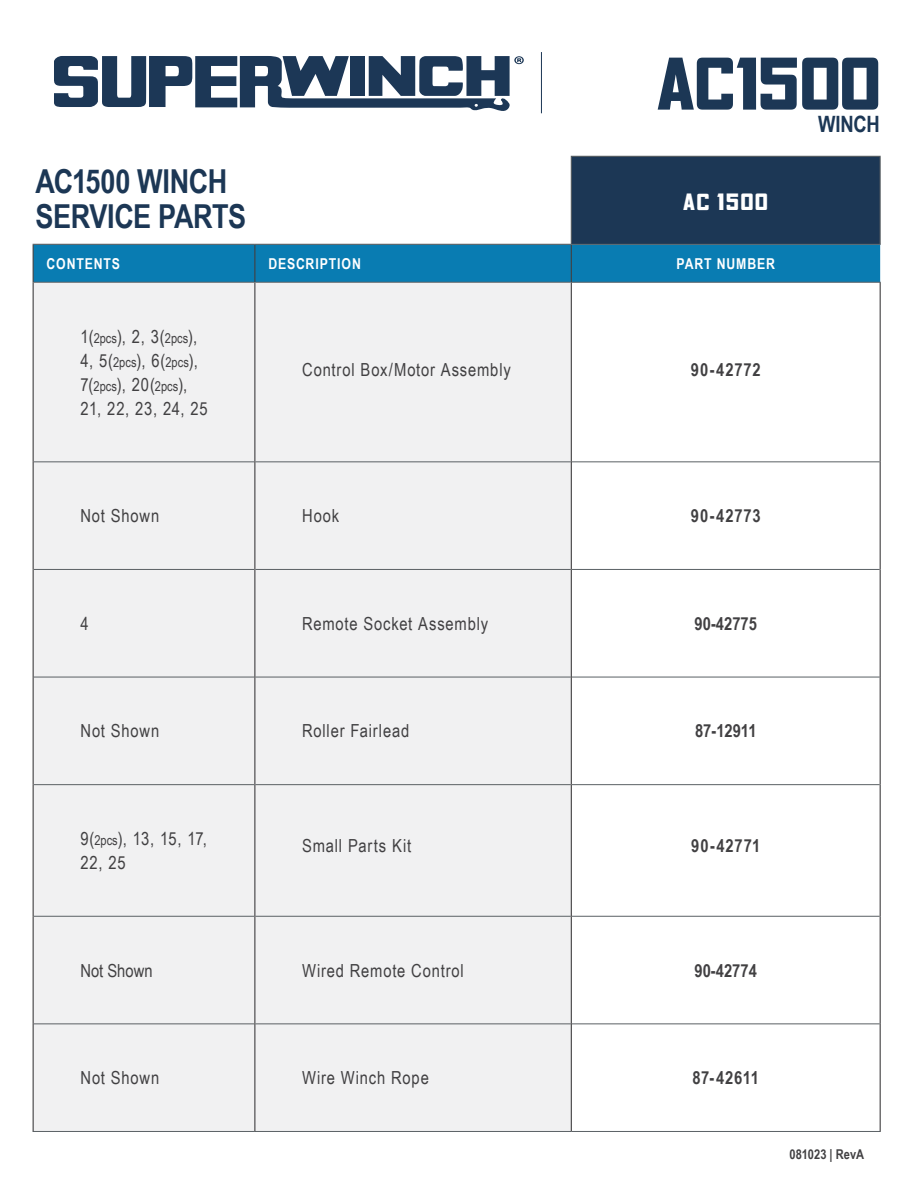
<style>
.page{position:relative;width:918px;height:1188px;background:#fff}
.page>*{position:absolute;margin:0;border:0;box-sizing:border-box;transform-origin:0 0}
.t1{font:700 76.5px "Fyodor";letter-spacing:-.02em;color:#1c3755}
.t2{font:700 33px/34.5px "Arial Narrow";letter-spacing:-.015em;color:#1c3755}
.t3{font:700 24px "Fyodor";letter-spacing:.04em;color:#fff}
.t4{font:700 22.5px "Arial Narrow";letter-spacing:-.01em;color:#1c3755}
.t5{font:18px/24px "Arial Narrow";letter-spacing:.045em;color:#414042}
.t6{font:700 18px "Arial Narrow";letter-spacing:.035em;color:#414042}
.t7{font:18px "Arial Narrow";color:#414042}
.t8{font:700 15px "Arial Narrow";letter-spacing:.06em;color:#fff}
.t9{font:700 13.5px "Arial Narrow";color:#414042}
.s1{font-size:13.5px}
</style>
<div class="page">
<svg style="left:54px;top:56px;width:470px;height:55px"></svg>
<hr style="left:541px;top:52px;width:1px;height:61px;background:#1c3755">
<div style="left:571px;top:156px;width:309px;height:88px;background:#1c3755"></div>
<div style="left:34px;top:245px;width:846px;height:37px;background:#097cb2"></div>
<div style="left:34px;top:283px;width:537px;height:848px;background:#f1f1f2"></div>
<hr style="left:572px;top:244px;width:309px;height:1px;background:#5a6064">
<hr style="left:34px;top:282px;width:220px;height:1px;background:#5a6064">
<hr style="left:255px;top:282px;width:316px;height:1px;background:#5a6064">
<hr style="left:572px;top:282px;width:309px;height:1px;background:#5a6064">
<hr style="left:34px;top:462px;width:220px;height:1px;background:#5a6064">
<hr style="left:255px;top:462px;width:316px;height:1px;background:#5a6064">
<hr style="left:572px;top:462px;width:308px;height:1px;background:#5a6064">
<hr style="left:34px;top:569px;width:220px;height:1px;background:#5a6064">
<hr style="left:255px;top:569px;width:316px;height:1px;background:#5a6064">
<hr style="left:572px;top:569px;width:308px;height:1px;background:#5a6064">
<hr style="left:34px;top:677px;width:220px;height:1px;background:#5a6064">
<hr style="left:255px;top:677px;width:316px;height:1px;background:#5a6064">
<hr style="left:572px;top:677px;width:308px;height:1px;background:#5a6064">
<hr style="left:34px;top:784px;width:220px;height:1px;background:#5a6064">
<hr style="left:255px;top:784px;width:316px;height:1px;background:#5a6064">
<hr style="left:572px;top:784px;width:308px;height:1px;background:#5a6064">
<hr style="left:34px;top:916px;width:220px;height:1px;background:#5a6064">
<hr style="left:255px;top:916px;width:316px;height:1px;background:#5a6064">
<hr style="left:572px;top:916px;width:308px;height:1px;background:#5a6064">
<hr style="left:34px;top:1024px;width:220px;height:1px;background:#5a6064">
<hr style="left:255px;top:1024px;width:316px;height:1px;background:#5a6064">
<hr style="left:572px;top:1024px;width:308px;height:1px;background:#5a6064">
<hr style="left:33px;top:1131px;width:222px;height:1px;background:#5a6064">
<hr style="left:255px;top:1131px;width:316px;height:1px;background:#5a6064">
<hr style="left:571px;top:1131px;width:310px;height:1px;background:#5a6064">
<hr style="left:33px;top:245px;width:1px;height:37px;background:#414042">
<hr style="left:254px;top:245px;width:1px;height:37px;background:#414042">
<hr style="left:33px;top:282px;width:1px;height:180px;background:#414042">
<hr style="left:254px;top:282px;width:1px;height:180px;background:#414042">
<hr style="left:33px;top:462px;width:1px;height:107px;background:#414042">
<hr style="left:254px;top:462px;width:1px;height:107px;background:#414042">
<hr style="left:33px;top:569px;width:1px;height:108px;background:#414042">
<hr style="left:254px;top:569px;width:1px;height:108px;background:#414042">
<hr style="left:33px;top:677px;width:1px;height:108px;background:#414042">
<hr style="left:254px;top:677px;width:1px;height:108px;background:#414042">
<hr style="left:33px;top:785px;width:1px;height:131px;background:#414042">
<hr style="left:254px;top:785px;width:1px;height:131px;background:#414042">
<hr style="left:33px;top:916px;width:1px;height:108px;background:#414042">
<hr style="left:254px;top:916px;width:1px;height:108px;background:#414042">
<hr style="left:33px;top:1024px;width:1px;height:107px;background:#414042">
<hr style="left:254px;top:1024px;width:1px;height:107px;background:#414042">
<hr style="left:571px;top:245px;width:1px;height:37px;background:#414042">
<hr style="left:571px;top:282px;width:1px;height:180px;background:#414042">
<hr style="left:571px;top:462px;width:1px;height:107px;background:#414042">
<hr style="left:571px;top:569px;width:1px;height:108px;background:#414042">
<hr style="left:571px;top:677px;width:1px;height:108px;background:#414042">
<hr style="left:571px;top:785px;width:1px;height:131px;background:#414042">
<hr style="left:571px;top:916px;width:1px;height:108px;background:#414042">
<hr style="left:571px;top:1024px;width:1px;height:107px;background:#414042">
<hr style="left:880px;top:282px;width:1px;height:180px;background:#414042">
<hr style="left:880px;top:462px;width:1px;height:107px;background:#414042">
<hr style="left:880px;top:569px;width:1px;height:108px;background:#414042">
<hr style="left:880px;top:677px;width:1px;height:108px;background:#414042">
<hr style="left:880px;top:785px;width:1px;height:131px;background:#414042">
<hr style="left:880px;top:916px;width:1px;height:108px;background:#414042">
<hr style="left:880px;top:1024px;width:1px;height:107px;background:#414042">
<hr style="left:571px;top:156px;width:310px;height:1px;background:#5a6064">
<hr style="left:571px;top:157px;width:1px;height:87px;background:#5a6064">
<hr style="left:880px;top:157px;width:1px;height:87px;background:#5a6064">
<hr style="left:33px;top:244px;width:222px;height:1px;background:#5a6064">
<hr style="left:255px;top:244px;width:317px;height:1px;background:#5a6064">
<h2 class="t2" style="left:36px;top:163px;width:212px">AC1500 WINCH<br>SERVICE PARTS</h2>
<h1 class="t1" style="left:657px;top:41px;width:227px">AC1500</h1>
<p class="t4" style="left:818px;top:107px;width:63px">WINCH</p>
<h3 class="t3" style="left:683px;top:189px;width:87px">ac 1500</h3>
<p class="t8" style="left:47px;top:252px;width:75px">CONTENTS</p>
<p class="t8" style="left:268px;top:252px;width:94px">DESCRIPTION</p>
<p class="t8" style="left:676px;top:252px;width:100px">PART NUMBER</p>
<p class="t5" style="left:80px;top:324px;width:129px">1(<span class="s1">2pcs</span>), 2, 3(<span class="s1">2pcs</span>),<br>4, 5(<span class="s1">2pcs</span>), 6(<span class="s1">2pcs</span>),<br>7(<span class="s1">2pcs</span>), 20(<span class="s1">2pcs</span>),<br>21, 22, 23, 24, 25</p>
<p class="t5" style="left:302px;top:357px;width:210px">Control Box/Motor Assembly</p>
<p class="t6" style="left:691px;top:356px;width:71px">90-42772</p>
<p class="t5" style="left:80px;top:503px;width:80px">Not Shown</p>
<p class="t5" style="left:302px;top:503px;width:39px">Hook</p>
<p class="t6" style="left:691px;top:502px;width:71px">90-42773</p>
<p class="t5" style="left:80px;top:611px;width:10px">4</p>
<p class="t5" style="left:302px;top:611px;width:188px">Remote Socket Assembly</p>
<p class="t6" style="left:695px;top:610px;width:64px">90-42775</p>
<p class="t5" style="left:80px;top:718px;width:80px">Not Shown</p>
<p class="t5" style="left:302px;top:718px;width:109px">Roller Fairlead</p>
<p class="t6" style="left:695px;top:717px;width:63px">87-12911</p>
<p class="t5" style="left:80px;top:826px;width:128px">9(<span class="s1">2pcs</span>), 13, 15, 17,<br>22, 25</p>
<p class="t5" style="left:302px;top:833px;width:111px">Small Parts Kit</p>
<p class="t6" style="left:691px;top:832px;width:71px">90-42771</p>
<p class="t7" style="left:80px;top:957px;width:74px">Not Shown</p>
<p class="t5" style="left:302px;top:958px;width:163px">Wired Remote Control</p>
<p class="t6" style="left:695px;top:957px;width:64px">90-42774</p>
<p class="t5" style="left:80px;top:1065px;width:80px">Not Shown</p>
<p class="t5" style="left:302px;top:1065px;width:128px">Wire Winch Rope</p>
<p class="t6" style="left:692px;top:1064px;width:68px">87-42611</p>
<p class="t9" style="left:790px;top:1144px;width:76px">081023 | RevA</p>
</div>
